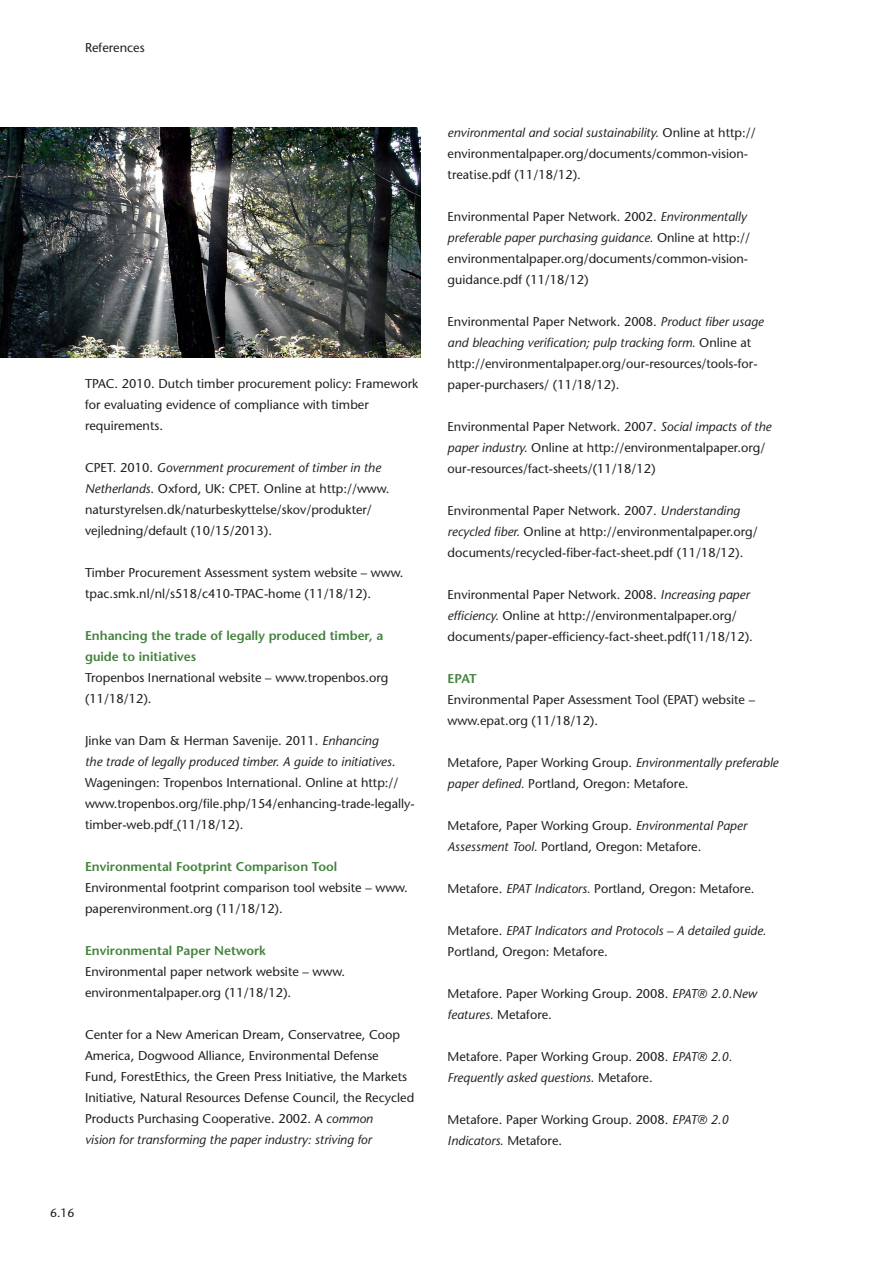
<style>
.page{position:relative;width:893px;height:1263px;background:#fff}
.page>*{position:absolute;margin:0;border:0;box-sizing:border-box;transform-origin:0 0}
.t1{font:500 12.75px/21px "Stone Sans Std";color:#231f20}
.t2{font:600 12.75px/21px "Stone Sans Std";color:#43823c}
.t3{font:italic 500 12.75px/21px "Stone Sans Std";color:#231f20}
.t4{font:500 12px "Stone Sans Std";color:#231f20}
.s1{font-style:italic}
.s2{font-style:normal}
</style>
<div class="page">
<img style="left:0;top:128px;width:420px;height:229px">
<p class="t1" style="left:85px;top:37px;width:61px">References</p>
<p class="t1" style="left:85px;top:373px;width:335px">TPAC. 2010. Dutch timber procurement policy: Framework for evaluating evidence of compliance with timber requirements.</p>
<p class="t1" style="left:85px;top:457px;width:306px">CPET. 2010. <span class="s1">Government procurement of timber in the Netherlands</span>. Oxford, UK: CPET. Online at http://www. naturstyrelsen.dk/naturbeskyttelse/skov/produkter/ vejledning/default (10/15/2013).</p>
<p class="t1" style="left:85px;top:562px;width:320px">Timber Procurement Assessment system website – www. tpac.smk.nl/nl/s518/c410-TPAC-home (11/18/12).</p>
<p class="t2" style="left:85px;top:625px;width:300px">Enhancing the trade of legally produced timber, a guide to initiatives</p>
<p class="t1" style="left:85px;top:667px;width:305px">Tropenbos Inernational website – www.tropenbos.org (11/18/12).</p>
<p class="t1" style="left:85px;top:730px;width:331px">Jinke van Dam &amp; Herman Savenije. 2011. <span class="s1">Enhancing<br>the trade of legally produced timber. A guide to initiatives</span>.<br>Wageningen: Tropenbos International. Online at http:// www.tropenbos.org/file.php/154/enhancing-trade-legally&shy;timber-web.pdf (11/18/12).</p>
<p class="t2" style="left:85px;top:856px;width:254px">Environmental Footprint Comparison Tool</p>
<p class="t1" style="left:85px;top:877px;width:324px">Environmental footprint comparison tool website – www. paperenvironment.org (11/18/12).</p>
<p class="t2" style="left:85px;top:940px;width:182px">Environmental Paper Network</p>
<p class="t1" style="left:85px;top:961px;width:262px">Environmental paper network website – www. environmentalpaper.org (11/18/12).</p>
<p class="t1" style="left:85px;top:1024px;width:331px">Center for a New American Dream, Conservatree, Coop America, Dogwood Alliance, Environmental Defense<br>Fund, ForestEthics, the Green Press Initiative, the Markets Initiative, Natural Resources Defense Council, the Recycled Products Purchasing Cooperative. 2002. A <span class="s1">common<br>vision for transforming the paper industry: striving for</span></p>
<p class="t4" style="left:50px;top:1205px;width:26px">6.16</p>
<p class="t1" style="left:448px;top:122px;width:310px"><span class="s1">environmental and social sustainability.</span> Online at http:// environmentalpaper.org/documents/common-vision&shy;treatise.pdf (11/18/12).</p>
<p class="t1" style="left:448px;top:206px;width:304px">Environmental Paper Network. 2002. <span class="s1">Environmentally preferable paper purchasing guidance.</span> Online at http:// environmentalpaper.org/documents/common-vision&shy;guidance.pdf (11/18/12)</p>
<p class="t1" style="left:448px;top:311px;width:318px">Environmental Paper Network. 2008. <span class="s1">Product fiber usage and bleaching verification; pulp tracking form.</span> Online at http://environmentalpaper.org/our-resources/tools-for&shy;paper-purchasers/ (11/18/12).</p>
<p class="t1" style="left:448px;top:416px;width:325px">Environmental Paper Network. 2007. <span class="s1">Social impacts of the paper industry.</span> Online at http://environmentalpaper.org/ our-resources/fact-sheets/(11/18/12)</p>
<p class="t1" style="left:448px;top:500px;width:312px">Environmental Paper Network. 2007. <span class="s1">Understanding recycled fiber.</span> Online at http://environmentalpaper.org/ documents/recycled-fiber-fact-sheet.pdf (11/18/12).</p>
<p class="t1" style="left:448px;top:584px;width:307px">Environmental Paper Network. 2008. <span class="s1">Increasing paper efficiency.</span> Online at http://environmentalpaper.org/ documents/paper-efficiency-fact-sheet.pdf(11/18/12).</p>
<p class="t2" style="left:448px;top:668px;width:31px">EPAT</p>
<p class="t1" style="left:448px;top:689px;width:309px">Environmental Paper Assessment Tool (EPAT) website – www.epat.org (11/18/12).</p>
<p class="t1" style="left:448px;top:752px;width:332px">Metafore, Paper Working Group. <span class="s1">Environmentally preferable paper defined.</span> Portland, Oregon: Metafore.</p>
<p class="t1" style="left:448px;top:815px;width:301px">Metafore, Paper Working Group. <span class="s1">Environmental Paper<br>Assessment Tool.</span> Portland, Oregon: Metafore.</p>
<p class="t1" style="left:448px;top:878px;width:308px">Metafore. <span class="s1">EPAT Indicators.</span> Portland, Oregon: Metafore.</p>
<p class="t3" style="left:448px;top:920px;width:320px"><span class="s2">Metafore.</span> EPAT Indicators and Protocols – A detailed guide.<br><span class="s2">Portland, Oregon: Metafore.</span></p>
<p class="t1" style="left:448px;top:983px;width:311px">Metafore. Paper Working Group. 2008. <span class="s1">EPAT® 2.0.New features.</span> Metafore.</p>
<p class="t1" style="left:448px;top:1046px;width:286px">Metafore. Paper Working Group. 2008. <span class="s1">EPAT® 2.0.<br>Frequently asked questions.</span> Metafore.</p>
<p class="t1" style="left:448px;top:1109px;width:283px">Metafore. Paper Working Group. 2008. <span class="s1">EPAT® 2.0<br>Indicators.</span> Metafore.</p>
</div>
